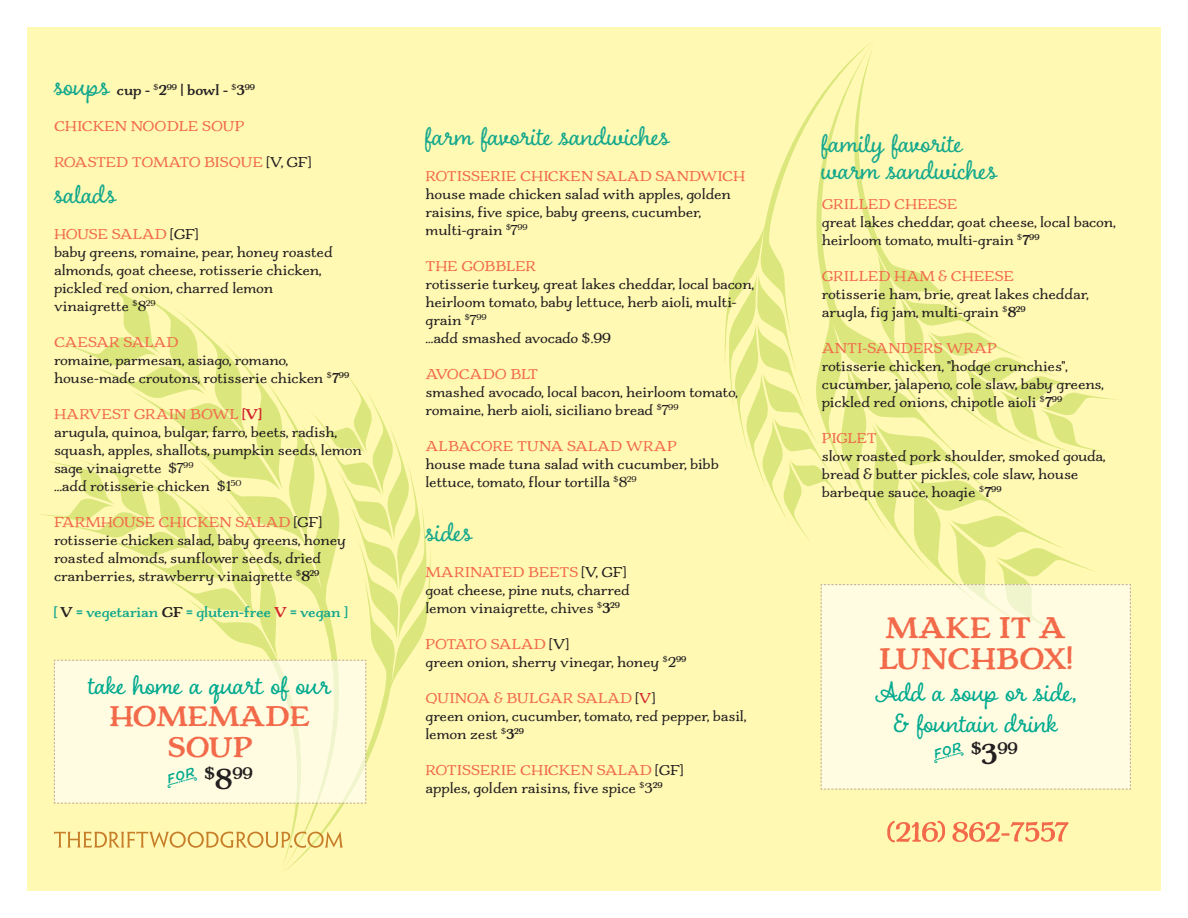
<style>
.page{position:relative;width:1188px;height:918px;background:#fff}
.page>*{position:absolute;margin:0;border:0;box-sizing:border-box;transform-origin:0 0}
.t1{font:700 31.5px/31.5px "Charcuterie Serif";color:#f26a4a}
.t2{font:30px/27px "Charcuterie Cursive";color:#15a88d}
.t3{font:30px/31.5px "Charcuterie Cursive";letter-spacing:-.01em;color:#00aa8f;text-align:center}
.t4{font:700 30px/31.5px "Charcuterie Serif";color:#f26a4a;text-align:center}
.t5{font:700 17.55px "Charcuterie Serif";color:#231f20}
.t6{font:15px/18px "Charcuterie Serif";color:#231f20}
.t7{font:15px "Charcuterie Serif";color:#f26a4a}
.t8{font:15px "Charcuterie Serif";letter-spacing:-.02em;color:#f26a4a}
.t9{font:700 15px "Charcuterie Serif";color:#15a88d}
.t10{font:700 15px "Charcuterie Serif";color:#231f20}
.s1{font-family:"Charcuterie Cursive";font-weight:400;font-size:30px;color:#15a88d}
.s2{color:#231f20}
.s3{color:#f26a4a}
.s4{font-weight:700}
.s5{font-weight:700;color:#d1232a}
.s6{color:#d1232a}
.s7{font-family:"Charcuterie Catchwords";font-weight:400;font-size:30px;color:#00aa8f}
.s8{font-size:30px}
</style>
<div class="page">
<div style="left:399px;top:27px;width:396px;height:864px;background:#fff9b4"></div>
<div style="left:795px;top:27px;width:366px;height:864px;background:#fff9b4"></div>
<div style="left:27px;top:27px;width:372px;height:864px;background:#fff9b4"></div>
<svg style="left:729px;top:46px;width:388px;height:538px"></svg>
<div style="left:820px;top:584px;width:311px;height:206px;background:#fffce2"></div>
<svg style="left:887px;top:821px;width:182px;height:21px"></svg>
<svg style="left:39px;top:276px;width:387px;height:592px"></svg>
<p class="t10" style="left:54px;top:81px;width:202px"><span class="s1">soups</span> cup - <sup>$</sup>2<sup>99</sup> | bowl - <sup>$</sup>3<sup>99</sup></p>
<p class="t7" style="left:54px;top:117px;width:192px">CHICKEN NOODLE SOUP</p>
<p class="t8" style="left:54px;top:153px;width:259px">ROASTED TOMATO BISQUE <span class="s2">[V, GF]</span></p>
<h2 class="t2" style="left:54px;top:179px;width:64px">salads</h2>
<p class="t6" style="left:54px;top:225px;width:280px"><span class="s3">HOUSE SALAD</span> [GF]<br>baby greens, romaine, pear, honey roasted almonds, goat cheese, rotisserie chicken, pickled red onion, charred lemon vinaigrette <sup>$</sup>8<sup>29</sup></p>
<p class="t7" style="left:54px;top:333px;width:126px">CAESAR SALAD</p>
<p class="t6" style="left:54px;top:351px;width:297px">romaine, parmesan, asiago, romano, house-made croutons, rotisserie chicken <sup>$</sup><span class="s4">7</span><sup>99</sup></p>
<p class="t6" style="left:54px;top:405px;width:310px"><span class="s3">HARVEST GRAIN BOWL</span> <span class="s5">[V]<br></span>arugula, quinoa, bulgar, farro, beets, radish, squash, apples, shallots, pumpkin seeds, lemon sage vinaigrette $7<sup>99<br></sup>…add rotisserie chicken $1<sup>50</sup></p>
<p class="t6" style="left:54px;top:513px;width:294px"><span class="s3">FARMHOUSE CHICKEN SALAD</span> [GF] rotisserie chicken salad, baby greens, honey roasted almonds, sunflower seeds, dried cranberries, strawberry vinaigrette <sup>$</sup><span class="s4">8</span><sup>29</sup></p>
<p class="t9" style="left:54px;top:603px;width:295px">[ <span class="s2">V</span> = vegetarian <span class="s2">GF</span> = gluten-free <span class="s6">V</span> = vegan ]</p>
<h2 class="t3" style="left:89px;top:668px;width:243px">take home a quart of our</h2>
<h2 class="t4" style="left:109px;top:700px;width:203px">HOMEMADE<br>SOUP</h2>
<p class="t5" style="left:167px;top:762px;width:87px"><span class="s7">%</span> $<span class="s8">8</span>99</p>
<h2 class="t2" style="left:426px;top:121px;width:246px">farm favorite sandwiches</h2>
<p class="t7" style="left:426px;top:167px;width:321px">ROTISSERIE CHICKEN SALAD SANDWICH</p>
<p class="t6" style="left:426px;top:185px;width:307px">house made chicken salad with apples, golden raisins, five spice, baby greens, cucumber, multi-grain <sup>$</sup>7<sup>99</sup></p>
<p class="t7" style="left:426px;top:257px;width:112px">THE GOBBLER</p>
<p class="t6" style="left:426px;top:275px;width:330px">rotisserie turkey, great lakes cheddar, local bacon, heirloom tomato, baby lettuce, herb aioli, multi&shy;grain <sup>$</sup>7<sup>99<br></sup>…add smashed avocado $.99</p>
<p class="t8" style="left:426px;top:365px;width:114px">AVOCADO BLT</p>
<p class="t6" style="left:426px;top:383px;width:314px">smashed avocado, local bacon, heirloom tomato, romaine, herb aioli, siciliano bread <sup>$</sup>7<sup>99</sup></p>
<p class="t7" style="left:426px;top:437px;width:252px">ALBACORE TUNA SALAD WRAP</p>
<p class="t6" style="left:426px;top:455px;width:295px">house made tuna salad with cucumber, bibb lettuce, tomato, flour tortilla <sup>$</sup>8<sup>29</sup></p>
<h2 class="t2" style="left:426px;top:517px;width:48px">sides</h2>
<p class="t6" style="left:426px;top:563px;width:206px"><span class="s3">MARINATED BEETS</span> [V, GF] goat cheese, pine nuts, charred lemon vinaigrette, chives <sup>$</sup><span class="s4">3</span><sup>29</sup></p>
<p class="t6" style="left:426px;top:635px;width:262px"><span class="s3">POTATO SALAD</span> [V]<br>green onion, sherry vinegar, honey <sup>$</sup>2<sup>99</sup></p>
<p class="t6" style="left:426px;top:689px;width:322px"><span class="s3">QUINOA &amp; BULGAR SALAD</span> [<span class="s6">V</span>]<br>green onion, cucumber, tomato, red pepper, basil, lemon zest <sup>$</sup><span class="s4">3</span><sup>29</sup></p>
<p class="t6" style="left:426px;top:761px;width:259px"><span class="s3">ROTISSERIE CHICKEN SALAD</span> [GF] apples, golden raisins, five spice <sup>$</sup>3<sup>29</sup></p>
<h2 class="t2" style="left:822px;top:129px;width:177px">family favorite warm sandwiches</h2>
<p class="t7" style="left:822px;top:195px;width:137px">GRILLED CHEESE</p>
<p class="t6" style="left:822px;top:214px;width:295px">great lakes cheddar, goat cheese, local bacon, heirloom tomato, multi-grain <sup>$</sup><span class="s4">7</span><sup>99</sup></p>
<p class="t7" style="left:822px;top:267px;width:194px">GRILLED HAM &amp; CHEESE</p>
<p class="t6" style="left:822px;top:286px;width:268px">rotisserie ham, brie, great lakes cheddar, arugla, fig jam, multi-grain <sup>$</sup><span class="s4">8</span><sup>29</sup></p>
<p class="t7" style="left:822px;top:339px;width:176px">ANTI-SANDERS WRAP</p>
<p class="t6" style="left:822px;top:358px;width:283px">rotisserie chicken, "hodge crunchies", cucumber, jalapeno, cole slaw, baby greens, pickled red onions, chipotle aioli <sup>$</sup><span class="s4">7</span><sup>99</sup></p>
<p class="t7" style="left:822px;top:429px;width:56px">PIGLET</p>
<p class="t6" style="left:822px;top:448px;width:285px">slow roasted pork shoulder, smoked gouda, bread &amp; butter pickles, cole slaw, house barbeque sauce, hoagie <sup>$</sup><span class="s4">7</span><sup>99</sup></p>
<h1 class="t1" style="left:879px;top:612px;width:195px">MAKE IT A<br>LUNCHBOX!</h1>
<h2 class="t3" style="left:876px;top:675px;width:202px">Add a soup or side, &amp; fountain drink</h2>
<p class="t5" style="left:934px;top:738px;width:86px"><span class="s7">%</span> $<span class="s8">3</span>99</p>
</div>
